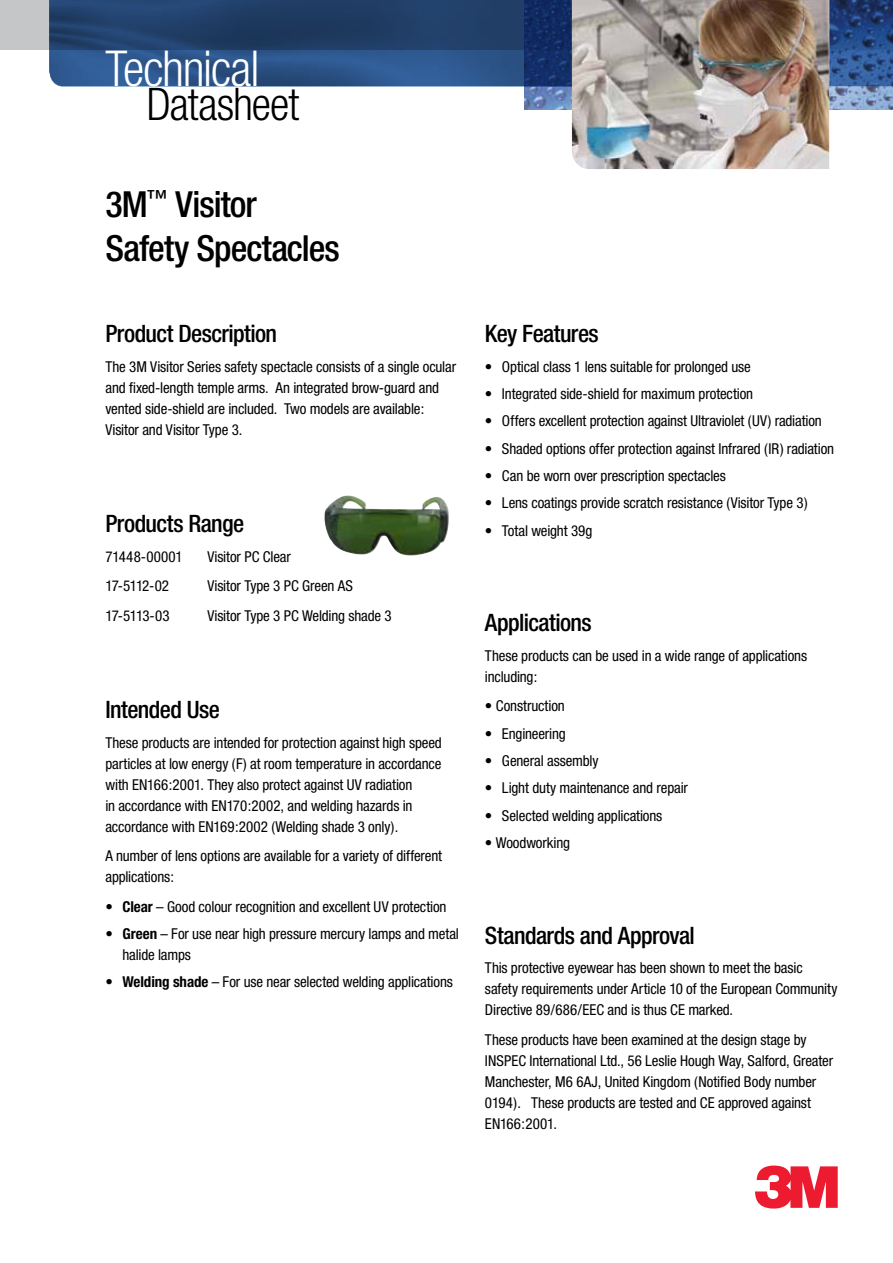
<style>
.page{position:relative;width:893px;height:1263px;background:#fff}
.page>*{position:absolute;margin:0;border:0;box-sizing:border-box;transform-origin:0 0}
.t1{font:300 condensed 49.5px "Helvetica Neue";letter-spacing:-.025em;color:#fff}
.t2{font:300 condensed 45px "Helvetica Neue";letter-spacing:-.02em;color:#000}
.t3{font:500 condensed 36px/43.2px "Helvetica Neue";letter-spacing:-.025em;color:#000}
.t4{font:500 condensed 24px "Helvetica Neue";letter-spacing:-.025em;color:#000}
.t5{font:condensed 15px/21px "Helvetica Neue";letter-spacing:-.01em;color:#000}
.t6{font:condensed 15px "Helvetica Neue";letter-spacing:.01em;color:#000}
.s1{font-weight:700}
</style>
<div class="page">
<div style="left:0;top:0;width:893px;height:50px;background:#c4c6c8"></div>
<img style="left:524px;top:86px;width:369px;height:23px">
<svg style="left:49px;top:0;width:844px;height:86px;background:#244777"></svg>
<svg style="left:755px;top:1165px;width:83px;height:43px"></svg>
<img style="left:572px;top:0;width:257px;height:169px">
<img style="left:324px;top:496px;width:125px;height:59px">
<h1 class="t1" style="left:105px;top:40px;width:156px">Technical</h1>
<h2 class="t2" style="left:147px;top:78px;width:154px">Datasheet</h2>
<h3 class="t3" style="left:105px;top:183px;width:236px">3M<sup>™</sup> Visitor<br>Safety Spectacles</h3>
<h3 class="t4" style="left:105px;top:319px;width:173px">Product Description</h3>
<p class="t5" style="left:105px;top:356px;width:352px">The 3M Visitor Series safety spectacle consists of a single ocular and fixed-length temple arms. An integrated brow-guard and vented side-shield are included. Two models are available:<br>Visitor and Visitor Type 3.</p>
<h3 class="t4" style="left:105px;top:509px;width:140px">Products Range</h3>
<p class="t6" style="left:105px;top:548px;width:79px">71448-00001</p>
<p class="t5" style="left:207px;top:546px;width:85px">Visitor PC Clear</p>
<p class="t5" style="left:105px;top:575px;width:65px">17-5112-02</p>
<p class="t5" style="left:207px;top:575px;width:147px">Visitor Type 3 PC Green AS</p>
<p class="t5" style="left:105px;top:605px;width:66px">17-5113-03</p>
<p class="t5" style="left:207px;top:605px;width:186px">Visitor Type 3 PC Welding shade 3</p>
<h3 class="t4" style="left:105px;top:695px;width:116px">Intended Use</h3>
<p class="t5" style="left:105px;top:732px;width:338px">These products are intended for protection against high speed particles at low energy (F) at room temperature in accordance with EN166:2001. They also protect against UV radiation<br>in accordance with EN170:2002, and welding hazards in accordance with EN169:2002 (Welding shade 3 only).</p>
<p class="t5" style="left:105px;top:845px;width:338px">A number of lens options are available for a variety of different applications:</p>
<p class="t5" style="left:105px;top:896px;width:343px">• <span class="s1">Clear</span> – Good colour recognition and excellent UV protection</p>
<p class="t5" style="left:122px;top:923px;width:338px;text-indent:-17px">• <span class="s1">Green</span> – For use near high pressure mercury lamps and metal halide lamps</p>
<p class="t5" style="left:105px;top:971px;width:349px">• <span class="s1">Welding shade</span> – For use near selected welding applications</p>
<h3 class="t4" style="left:485px;top:319px;width:115px">Key Features</h3>
<p class="t5" style="left:485px;top:356px;width:267px">• Optical class 1 lens suitable for prolonged use</p>
<p class="t5" style="left:485px;top:383px;width:270px">• Integrated side-shield for maximum protection</p>
<p class="t5" style="left:485px;top:410px;width:338px">• Offers excellent protection against Ultraviolet (UV) radiation</p>
<p class="t5" style="left:485px;top:438px;width:351px">• Shaded options offer protection against Infrared (IR) radiation</p>
<p class="t5" style="left:485px;top:465px;width:242px">• Can be worn over prescription spectacles</p>
<p class="t5" style="left:485px;top:492px;width:324px">• Lens coatings provide scratch resistance (Visitor Type 3)</p>
<p class="t5" style="left:485px;top:520px;width:109px">• Total weight 39g</p>
<h3 class="t4" style="left:485px;top:608px;width:108px">Applications</h3>
<p class="t5" style="left:485px;top:645px;width:324px">These products can be used in a wide range of applications including:</p>
<p class="t5" style="left:485px;top:695px;width:81px">• Construction</p>
<p class="t5" style="left:485px;top:723px;width:82px">• Engineering</p>
<p class="t5" style="left:485px;top:750px;width:115px">• General assembly</p>
<p class="t5" style="left:485px;top:777px;width:204px">• Light duty maintenance and repair</p>
<p class="t5" style="left:485px;top:805px;width:179px">• Selected welding applications</p>
<p class="t5" style="left:485px;top:832px;width:87px">• Woodworking</p>
<h3 class="t4" style="left:485px;top:921px;width:211px">Standards and Approval</h3>
<p class="t5" style="left:485px;top:957px;width:354px">This protective eyewear has been shown to meet the basic safety requirements under Article 10 of the European Community<br>Directive 89/686/EEC and is thus CE marked.</p>
<p class="t5" style="left:485px;top:1029px;width:350px">These products have been examined at the design stage by INSPEC International Ltd., 56 Leslie Hough Way, Salford, Greater Manchester, M6 6AJ, United Kingdom (Notified Body number 0194). These products are tested and CE approved against EN166:2001.</p>
</div>
